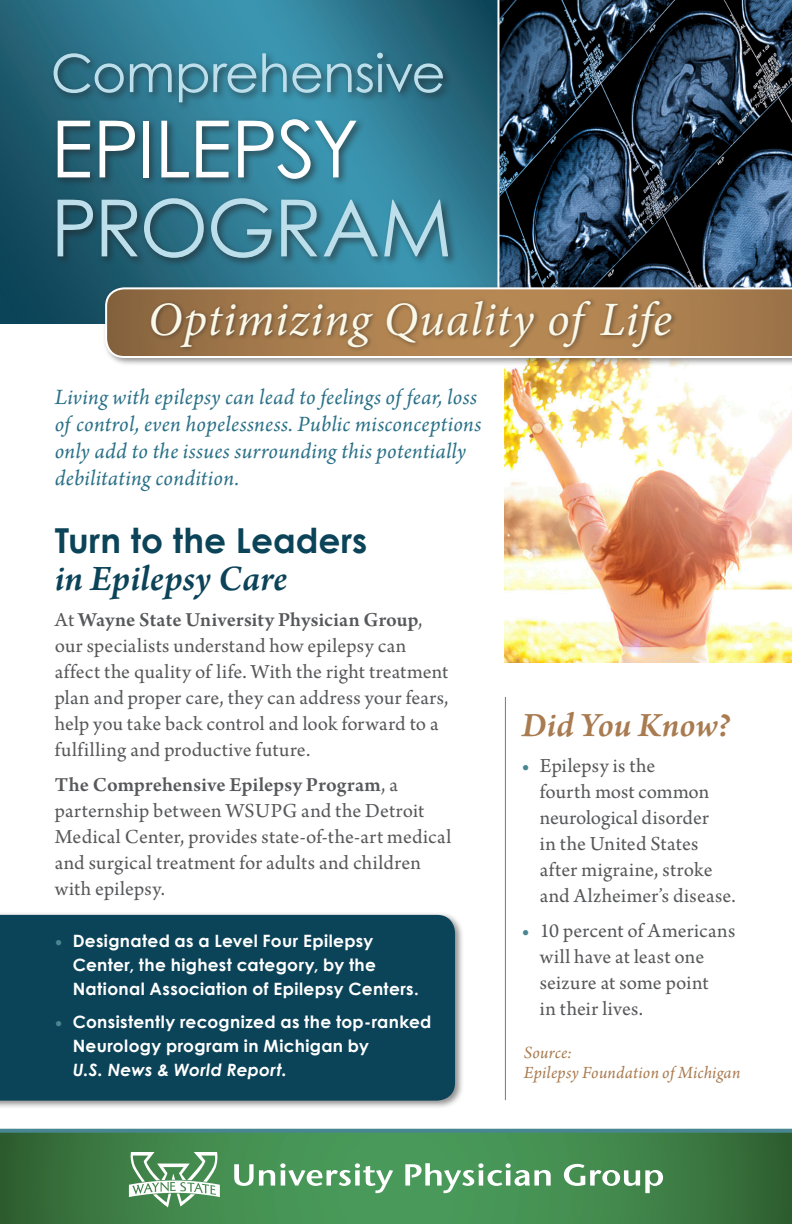
<style>
.page{position:relative;width:792px;height:1224px;background:#fff}
.page>*{position:absolute;margin:0;border:0;box-sizing:border-box;transform-origin:0 0}
.t1{font:79px/79px "Century Gothic";letter-spacing:-.02em;color:#fff}
.t2{font:52.6px "Century Gothic";letter-spacing:-.01em;color:#bddfeb}
.t3{font:italic 48px "Minion Pro";letter-spacing:.015em;color:#f9f8e9}
.t4{font:italic 600 37.8px "Arno Pro";letter-spacing:.005em;color:#0b4358}
.t5{font:italic 600 36px "Arno Pro";color:#a97b50}
.t6{font:700 34.4px "Century Gothic";color:#0b4358}
.t7{font:italic 23px/27px "Arno Pro";letter-spacing:.01em;color:#2b7188}
.t8{font:21px/26px "Arno Pro";letter-spacing:.01em;color:#57585a}
.t9{font:italic 18px/20px "Arno Pro";letter-spacing:.01em;color:#a97b50}
.t10{font:700 17px/24px "Century Gothic";letter-spacing:.02em;color:#fff}
.s1{color:#bddfeb}
.s2{font-weight:600}
.s3{font-family:"Minion Pro";font-weight:400;font-size:20px;color:#488791}
.s4{font-style:italic}
.s5{font-family:"Minion Pro";font-size:20px;color:#488791}
</style>
<div class="page">
<svg style="left:0;top:0;width:497px;height:323px;background:#266980"></svg>
<img style="left:505px;top:367px;width:287px;height:296px">
<svg style="left:497px;top:0;width:295px;height:284px;background:#283b4e"></svg>
<div style="left:50px;top:49px;width:408px;height:219px;background:#231f20;opacity:.6"></div>
<svg style="left:0;top:1129px;width:792px;height:95px;background:#3f824c"></svg>
<div style="left:0;top:911px;width:464px;height:198px;background:#231f20;opacity:.5"></div>
<div style="left:0;top:915px;width:455px;height:186px;background:#0b4358"></div>
<hr style="left:505px;top:697px;width:1px;height:403px;background:#7f776f">
<div style="left:102px;top:284px;width:690px;height:83px;background:#231f20;opacity:.5"></div>
<svg style="left:105px;top:287px;width:687px;height:71px;background:#ad8b66"></svg>
<div style="left:149px;top:297px;width:529px;height:56px;background:#231f20;opacity:.5"></div>
<svg style="left:234px;top:1163px;width:159px;height:30px"></svg>
<svg style="left:405px;top:1163px;width:146px;height:30px"></svg>
<svg style="left:564px;top:1164px;width:99px;height:29px"></svg>
<svg style="left:129px;top:1152px;width:91px;height:55px"></svg>
<p class="t2" style="left:51px;top:41px;width:396px">Comprehensive</p>
<p class="t1" style="left:51px;top:108px;width:403px">EPILEPSY<br><span class="s1">PROGRAM</span></p>
<p class="t3" style="left:148px;top:287px;width:525px">Optimizing Quality of Life</p>
<p class="t7" style="left:55px;top:385px;width:428px">Living with epilepsy can lead to feelings of fear, loss of control, even hopelessness. Public misconceptions only add to the issues surrounding this potentially debilitating condition.</p>
<p class="t6" style="left:55px;top:518px;width:314px">Turn to the Leaders</p>
<p class="t4" style="left:55px;top:557px;width:234px">in Epilepsy Care</p>
<p class="t8" style="left:55px;top:607px;width:395px">At <span class="s2">Wayne State University Physician Group</span>, our specialists understand how epilepsy can affect the quality of life. With the right treatment plan and proper care, they can address your fears, help you take back control and look forward to a fulfilling and productive future.</p>
<p class="t8" style="left:55px;top:772px;width:398px"><span class="s2">The Comprehensive Epilepsy Program</span>, a parternship between WSUPG and the Detroit Medical Center, provides state-of-the-art medical and surgical treatment for adults and children with epilepsy.</p>
<p class="t10" style="left:73px;top:928px;width:348px;text-indent:-18px"><span class="s3">•</span> Designated as a Level Four Epilepsy<br>Center, the highest category, by the<br>National Association of Epilepsy Centers.</p>
<p class="t10" style="left:73px;top:1009px;width:360px;text-indent:-18px"><span class="s3">•</span> Consistently recognized as the top-ranked<br>Neurology program in Michigan by<br><span class="s4">U.S. News &amp; World Report.</span></p>
<p class="t5" style="left:522px;top:704px;width:210px">Did You Know?</p>
<p class="t8" style="left:540px;top:754px;width:198px;text-indent:-18px"><span class="s5">•</span> Epilepsy is the<br>fourth most common neurological disorder<br>in the United States after migraine, stroke and Alzheimer’s disease.</p>
<p class="t8" style="left:540px;top:919px;width:197px;text-indent:-18px"><span class="s5">•</span> 10 percent of Americans will have at least one seizure at some point<br>in their lives.</p>
<p class="t9" style="left:524px;top:1044px;width:218px">Source:<br>Epilepsy Foundation of Michigan</p>
</div>
